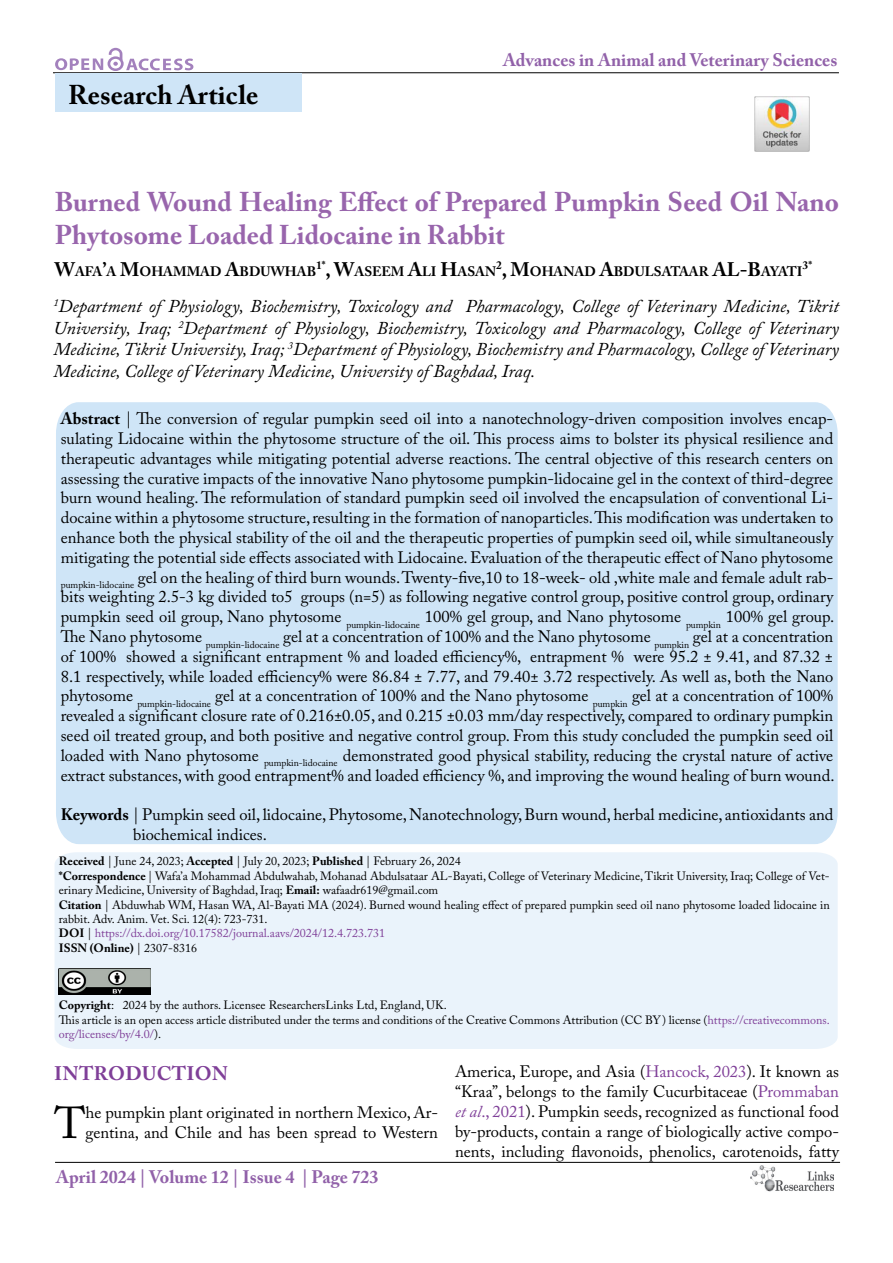
<style>
.page{position:relative;width:893px;height:1263px;background:#fff}
.page>*{position:absolute;margin:0;border:0;box-sizing:border-box;transform-origin:0 0}
.t1{font:44.4px "Adobe Caslon Pro";color:#000}
.t2{font:700 27px/32.4px "Adobe Caslon Pro";color:#7f3f98}
.t3{font:700 27px "Adobe Caslon Pro";letter-spacing:.005em;color:#000}
.t4{font:700 19.5px "Adobe Caslon Pro";letter-spacing:.015em;color:#7f3f98}
.t5{font:italic 18px/21.6px "Adobe Caslon Pro";color:#000;text-align:justify}
.t6{font:700 18px "Adobe Caslon Pro";color:#9161a9}
.t7{font:16.5px/19.8px "Adobe Caslon Pro";color:#000}
.t8{font:700 13.65px "Adobe Caslon Pro";color:#000}
.t9{font:12px/14.4px "Adobe Caslon Pro";color:#000}
.t10{font:700 11.4px "Adobe Caslon Pro";color:#000}
.s1{font-size:19.5px}
.s2{font-weight:700}
.s3{color:#7f3f98}
.s4{font-style:italic;color:#7f3f98}
</style>
<div class="page">
<hr style="left:53px;top:72px;width:786px;height:1px;background:#000">
<hr style="left:55px;top:1162px;width:785px;height:1px;background:#000">
<svg style="left:55px;top:48px;width:138px;height:23px"></svg>
<img style="left:750px;top:1166px;width:83px;height:26px">
<div style="left:55px;top:74px;width:247px;height:38px;background:#cfe5f7"></div>
<div style="left:56px;top:402px;width:782px;height:442px;background:#cfe5f7"></div>
<div style="left:55px;top:852px;width:783px;height:197px;background:#eaf3fb"></div>
<img style="left:59px;top:968px;width:91px;height:26px">
<img style="left:754px;top:96px;width:55px;height:56px">
<h2 class="t3" style="left:68px;top:79px;width:192px">Research Article</h2>
<p class="t6" style="left:503px;top:50px;width:336px">Advances in Animal and Veterinary Sciences</p>
<h2 class="t2" style="left:55px;top:186px;width:786px">Burned Wound Healing Effect of Prepared Pumpkin Seed Oil Nano<br>Phytosome Loaded Lidocaine in Rabbit</h2>
<p class="t8" style="left:55px;top:263px;width:749px"><span class="s1">W</span>AFA<span class="s1">’</span>A <span class="s1">M</span>OHAMMAD <span class="s1">A</span>BDUWHAB<sup>1*</sup><span class="s1">, W</span>ASEEM <span class="s1">A</span>LI <span class="s1">H</span>ASAN<sup>2</sup><span class="s1">, M</span>OHANAD <span class="s1">A</span>BDULSATAAR <span class="s1">AL -B</span>AYATI</p>
<p class="t10" style="left:803px;top:259px;width:11px">3*</p>
<p class="t5" style="left:53px;top:295px;width:787px"><sup>1</sup>Department of Physiology, Biochemistry, Toxicology and Pharmacology, College of Veterinary Medicine, Tikrit University, Iraq; <sup>2</sup>Department of Physiology, Biochemistry, Toxicology and Pharmacology, College of Veterinary Medicine, Tikrit University, Iraq; <sup>3</sup>Department of Physiology, Biochemistry and Pharmacology, College of Veterinary Medicine, College of Veterinary Medicine, University of Baghdad, Iraq.</p>
<p class="t7" style="left:61px;top:409px;width:775px;text-align:justify"><span class="s2">Abstract</span> | The conversion of regular pumpkin seed oil into a nanotechnology-driven composition involves encap&shy;sulating Lidocaine within the phytosome structure of the oil. This process aims to bolster its physical resilience and therapeutic advantages while mitigating potential adverse reactions. The central objective of this research centers on assessing the curative impacts of the innovative Nano phytosome pumpkin-lidocaine gel in the context of third-degree burn wound healing. The reformulation of standard pumpkin seed oil involved the encapsulation of conventional Li&shy;docaine within a phytosome structure, resulting in the formation of nanoparticles. This modification was undertaken to enhance both the physical stability of the oil and the therapeutic properties of pumpkin seed oil, while simultaneously mitigating the potential side effects associated with Lidocaine. Evaluation of the therapeutic effect of Nano phytosome <sub>pumpkin-lidocaine</sub> gel on the healing of third burn wounds. Twenty-five,10 to 18-week- old ,white male and female adult rab&shy;bits weighting 2.5-3 kg divided to5 groups (n=5) as following negative control group, positive control group, ordinary pumpkin seed oil group, Nano phytosome <sub>pumpkin-lidocaine</sub> 100% gel group, and Nano phytosome <sub>pumpkin</sub> 100% gel group.<br>The Nano phytosome <sub>pumpkin-lidocaine</sub> gel at a concentration of 100% and the Nano phytosome <sub>pumpkin</sub> gel at a concentration of 100% showed a significant entrapment % and loaded efficiency%, entrapment % were 95.2 ± 9.41, and 87.32 ± 8.1 respectively, while loaded efficiency% were 86.84 ± 7.77, and 79.40± 3.72 respectively. As well as, both the Nano phytosome <sub>pumpkin-lidocaine</sub> gel at a concentration of 100% and the Nano phytosome <sub>pumpkin</sub> gel at a concentration of 100% revealed a significant closure rate of 0.216±0.05, and 0.215 ±0.03 mm/day respectively, compared to ordinary pumpkin seed oil treated group, and both positive and negative control group. From this study concluded the pumpkin seed oil loaded with Nano phytosome <sub>pumpkin-lidocaine</sub> demonstrated good physical stability, reducing the crystal nature of active extract substances, with good entrapment% and loaded efficiency %, and improving the wound healing of burn wound.</p>
<p class="t7" style="left:133px;top:805px;width:702px;text-indent:-72px"><span class="s2">Keywords</span> | Pumpkin seed oil, lidocaine, Phytosome, Nanotechnology, Burn wound, herbal medicine, antioxidants and biochemical indices.</p>
<p class="t9" style="left:59px;top:854px;width:772px"><span class="s2">Received</span> | June 24, 2023; <span class="s2">Accepted</span> | July 20, 2023; <span class="s2">Published</span> | February 26, 2024<br><span class="s2">*Correspondence</span> | Wafa’a Mohammad Abdulwahab, Mohanad Abdulsataar AL-Bayati, College of Veterinary Medicine, Tikrit University, Iraq; College of Vet&shy;erinary Medicine, University of Baghdad, Iraq; <span class="s2">Email:</span> wafaadr619@gmail.com<br><span class="s2">Citation</span> | Abduwhab WM, Hasan WA, Al-Bayati MA (2024). Burned wound healing effect of prepared pumpkin seed oil nano phytosome loaded lidocaine in rabbit. Adv. Anim. Vet. Sci. 12(4): 723-731.<br><span class="s2">DOI</span> | <span class="s3">https://dx.doi.org/10.17582/journal.aavs/2024/12.4.723.731<br></span><span class="s2">ISSN (Online)</span> | 2307-8316</p>
<p class="t9" style="left:59px;top:998px;width:772px"><span class="s2">Copyright</span>: 2024 by the authors. Licensee ResearchersLinks Ltd, England, UK.<br>This article is an open access article distributed under the terms and conditions of the Creative Commons Attribution (CC BY) license (<span class="s3">https://creativecommons. org/licenses/by/4.0/</span>).</p>
<p class="t4" style="left:54px;top:1061px;width:175px">INTRODUCTION</p>
<h1 class="t1" style="left:54px;top:1097px;width:33px">T</h1>
<p class="t7" style="left:86px;top:1103px;width:354px">he pumpkin plant originated in northern Mexico, Ar&shy;gentina, and Chile and has been spread to Western</p>
<p class="t6" style="left:56px;top:1166px;width:324px">April 2024 | Volume 12 | Issue 4 | Page 723</p>
<p class="t7" style="left:455px;top:1062px;width:385px;text-align:justify">America, Europe, and Asia (<span class="s3">Hancock, 2023</span>). It known as “Kraa”, belongs to the family Cucurbitaceae (<span class="s3">Prommaban </span><span class="s4">et al</span><span class="s3">., 2021</span>). Pumpkin seeds, recognized as functional food by-products, contain a range of biologically active compo&shy;nents, including flavonoids, phenolics, carotenoids, fatty</p>
</div>
